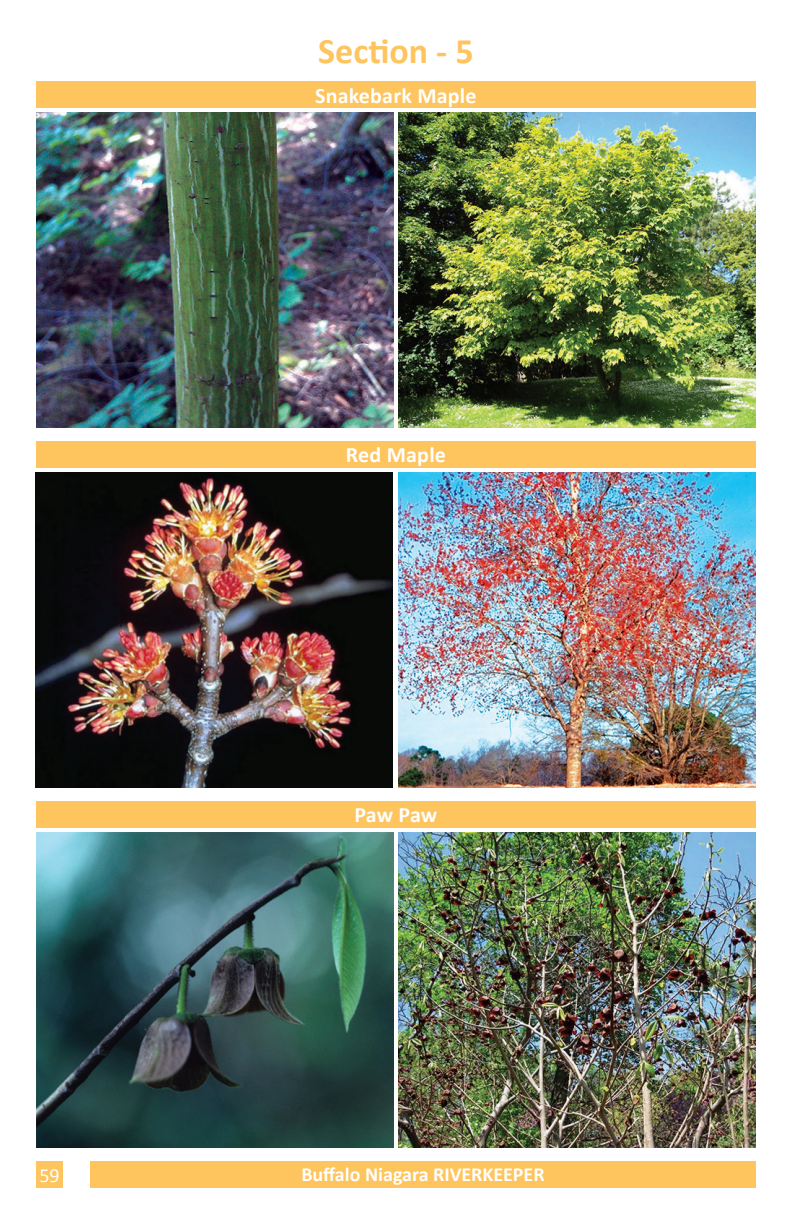
<style>
.page{position:relative;width:792px;height:1224px;background:#fff}
.page>*{position:absolute;margin:0;border:0;box-sizing:border-box;transform-origin:0 0}
.t1{font:700 36px "Calibri";color:#fec45d}
.Plant_Headings{font:700 22px "Calibri";letter-spacing:.01em;color:#fff}
.t2{font:700 20px "Calibri";color:#fff}
.t3{font:20px "Calibri";color:#fff}
</style>
<div class="page">
<div style="left:90px;top:1161px;width:666px;height:27px;background:#fec45d"></div>
<div style="left:36px;top:1161px;width:27px;height:27px;background:#fec45d"></div>
<div style="left:36px;top:801px;width:720px;height:27px;background:#fec45d"></div>
<div style="left:36px;top:81px;width:720px;height:27px;background:#fec45d"></div>
<div style="left:36px;top:441px;width:720px;height:27px;background:#fec45d"></div>
<img style="left:37px;top:112px;width:357px;height:315px">
<img style="left:37px;top:833px;width:357px;height:315px">
<img style="left:399px;top:472px;width:357px;height:315px">
<img style="left:36px;top:473px;width:357px;height:314px">
<img style="left:399px;top:833px;width:357px;height:315px">
<img style="left:399px;top:112px;width:357px;height:315px">
<p class="t1" style="left:318px;top:28px;width:157px">Section - 5</p>
<p class="Plant_Headings" style="left:315px;top:81px;width:163px">Snakebark Maple</p>
<p class="Plant_Headings" style="left:346px;top:441px;width:102px">Red Maple</p>
<p class="Plant_Headings" style="left:354px;top:801px;width:85px">Paw Paw</p>
<p class="t3" style="left:39px;top:1163px;width:22px">59</p>
<p class="t2" style="left:301px;top:1162px;width:245px">Buffalo Niagara RIVERKEEPER</p>
</div>
